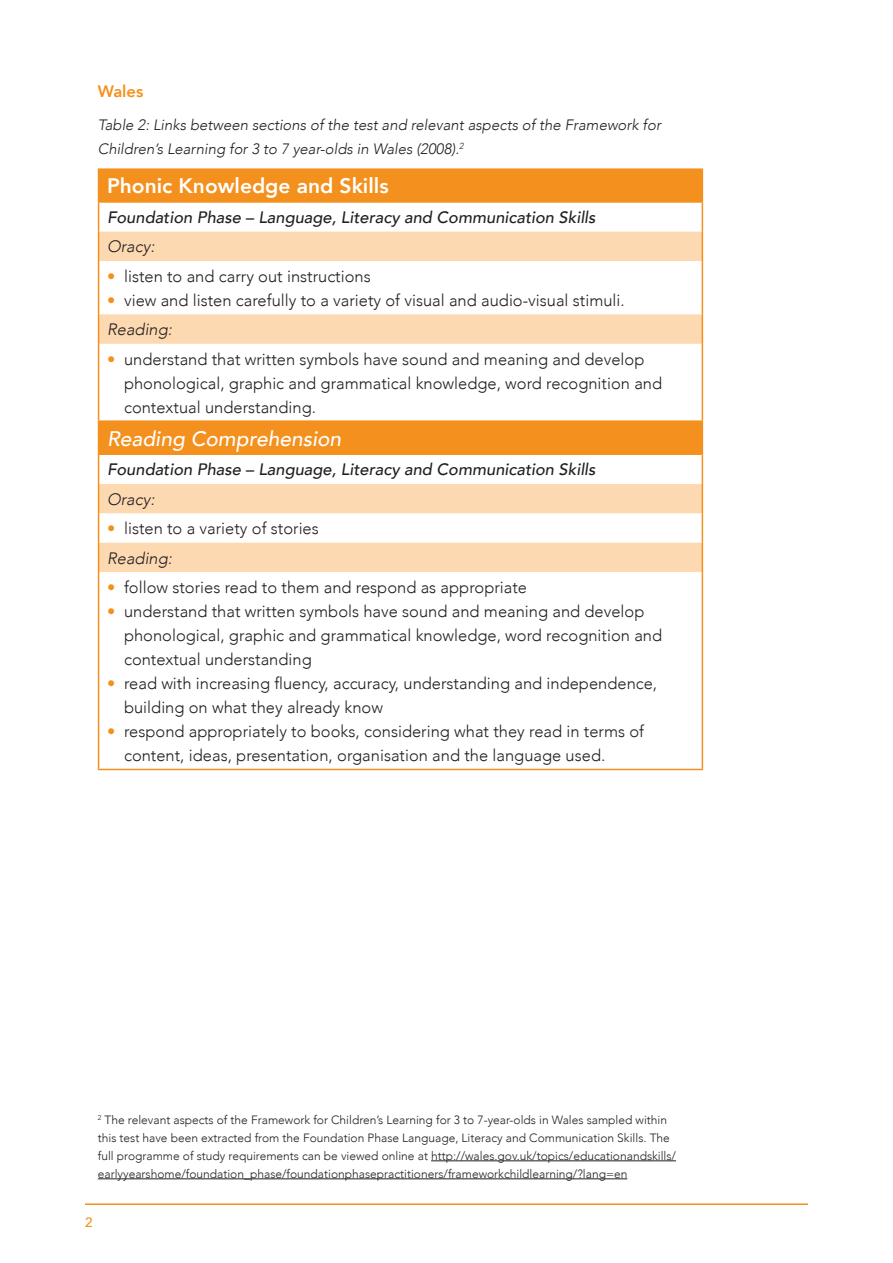
<style>
.page{position:relative;width:893px;height:1263px;background:#fff}
.page>*{position:absolute;margin:0;border:0;box-sizing:border-box;transform-origin:0 0}
.Table_A_Head{font:800 21px "Avenir";color:#fff}
.Table_A_Head-2{font:italic 500 21px "Avenir";color:#fff}
.Bulleted_text{font:300 16.5px/24px "Avenir";color:#231f20}
.Main_Text{font:italic 500 16.5px "Avenir";color:#231f20}
.Table_B_Head{font:italic 300 16.5px "Avenir";color:#231f20}
.C_Head{font:800 16.5px "Avenir";color:#f4901d}
.Table_caption{font:italic 300 15px/24px "Avenir";color:#231f20}
.t1{font:500 13.5px "Avenir";color:#f4901d}
.Main_Text-2{font:300 12px/18px "Avenir";color:#231f20}
.s1{color:#f4901d}
</style>
<div class="page">
<hr style="left:85px;top:1203px;width:723px;height:2px;background:#f4901d">
<div style="left:99px;top:169px;width:603px;height:33px;background:#f4901d"></div>
<svg style="left:99px;top:232px;width:603px;height:340px"></svg>
<div style="left:99px;top:421px;width:603px;height:33px;background:#f4901d"></div>
<hr style="left:98px;top:170px;width:1px;height:31px;background:#f4901d">
<hr style="left:98px;top:168px;width:605px;height:2px;background:#f4901d">
<hr style="left:702px;top:170px;width:1px;height:31px;background:#f4901d">
<hr style="left:98px;top:201px;width:605px;height:2px;background:#f4901d">
<svg style="left:98px;top:203px;width:1px;height:58px"></svg>
<svg style="left:702px;top:203px;width:1px;height:58px"></svg>
<hr style="left:98px;top:261px;width:1px;height:53px;background:#f4901d">
<hr style="left:702px;top:261px;width:1px;height:53px;background:#f4901d">
<hr style="left:98px;top:314px;width:1px;height:30px;background:#f4901d">
<hr style="left:702px;top:314px;width:1px;height:30px;background:#f4901d">
<hr style="left:98px;top:344px;width:1px;height:76px;background:#f4901d">
<hr style="left:702px;top:344px;width:1px;height:76px;background:#f4901d">
<hr style="left:98px;top:422px;width:1px;height:32px;background:#f4901d">
<hr style="left:98px;top:420px;width:605px;height:2px;background:#f4901d">
<hr style="left:702px;top:422px;width:1px;height:32px;background:#f4901d">
<hr style="left:98px;top:454px;width:1px;height:30px;background:#f4901d">
<hr style="left:702px;top:454px;width:1px;height:30px;background:#f4901d">
<svg style="left:98px;top:484px;width:1px;height:29px"></svg>
<svg style="left:702px;top:484px;width:1px;height:29px"></svg>
<hr style="left:98px;top:513px;width:1px;height:30px;background:#f4901d">
<hr style="left:702px;top:513px;width:1px;height:30px;background:#f4901d">
<svg style="left:98px;top:543px;width:1px;height:29px"></svg>
<svg style="left:702px;top:543px;width:1px;height:29px"></svg>
<hr style="left:98px;top:572px;width:1px;height:197px;background:#f4901d">
<hr style="left:702px;top:572px;width:1px;height:197px;background:#f4901d">
<hr style="left:98px;top:769px;width:605px;height:1px;background:#f4901d">
<hr style="left:431px;top:1160px;width:245px;height:1px;background:#231f20">
<hr style="left:98px;top:1178px;width:529px;height:1px;background:#231f20">
<p class="C_Head" style="left:98px;top:77px;width:47px">Wales</p>
<p class="Table_caption" style="left:98px;top:113px;width:565px">Table 2: Links between sections of the test and relevant aspects of the Framework for<br>Children’s Learning for 3 to 7 year-olds in Wales (2008).<sup>2</sup></p>
<p class="Table_A_Head" style="left:107px;top:167px;width:283px">Phonic Knowledge and Skills</p>
<p class="Main_Text" style="left:107px;top:207px;width:490px">Foundation Phase – Language, Literacy and Communication Skills</p>
<p class="Table_B_Head" style="left:107px;top:237px;width:49px">Oracy:</p>
<p class="Bulleted_text" style="left:107px;top:264px;width:265px"><span class="s1">•</span> listen to and carry out instructions</p>
<p class="Bulleted_text" style="left:107px;top:288px;width:519px"><span class="s1">•</span> view and listen carefully to a variety of visual and audio-visual stimuli.</p>
<p class="Table_B_Head" style="left:107px;top:320px;width:67px">Reading:</p>
<p class="Bulleted_text" style="left:124px;top:347px;width:540px;text-indent:-17px"><span class="s1">•</span> understand that written symbols have sound and meaning and develop phonological, graphic and grammatical knowledge, word recognition and contextual understanding.</p>
<p class="Table_A_Head-2" style="left:107px;top:426px;width:236px">Reading Comprehension</p>
<p class="Main_Text" style="left:107px;top:460px;width:490px">Foundation Phase – Language, Literacy and Communication Skills</p>
<p class="Table_B_Head" style="left:107px;top:489px;width:49px">Oracy:</p>
<p class="Bulleted_text" style="left:107px;top:516px;width:213px"><span class="s1">•</span> listen to a variety of stories</p>
<p class="Table_B_Head" style="left:107px;top:548px;width:67px">Reading:</p>
<p class="Bulleted_text" style="left:107px;top:575px;width:422px"><span class="s1">•</span> follow stories read to them and respond as appropriate</p>
<p class="Bulleted_text" style="left:124px;top:599px;width:540px;text-indent:-17px"><span class="s1">•</span> understand that written symbols have sound and meaning and develop phonological, graphic and grammatical knowledge, word recognition and contextual understanding</p>
<p class="Bulleted_text" style="left:124px;top:671px;width:535px;text-indent:-17px"><span class="s1">•</span> read with increasing fluency, accuracy, understanding and independence, building on what they already know</p>
<p class="Bulleted_text" style="left:124px;top:719px;width:522px;text-indent:-17px"><span class="s1">•</span> respond appropriately to books, considering what they read in terms of content, ideas, presentation, organisation and the language used.</p>
<p class="Main_Text-2" style="left:98px;top:1111px;width:580px"><sup>2</sup> The relevant aspects of the Framework for Children’s Learning for 3 to 7-year-olds in Wales sampled within this test have been extracted from the Foundation Phase Language, Literacy and Communication Skills. The full programme of study requirements can be viewed online at http://wales.gov.uk/topics/educationandskills/ earlyyearshome/foundation_phase/foundationphasepractitioners/frameworkchildlearning/?lang=en</p>
<p class="t1" style="left:85px;top:1210px;width:9px">2</p>
</div>
